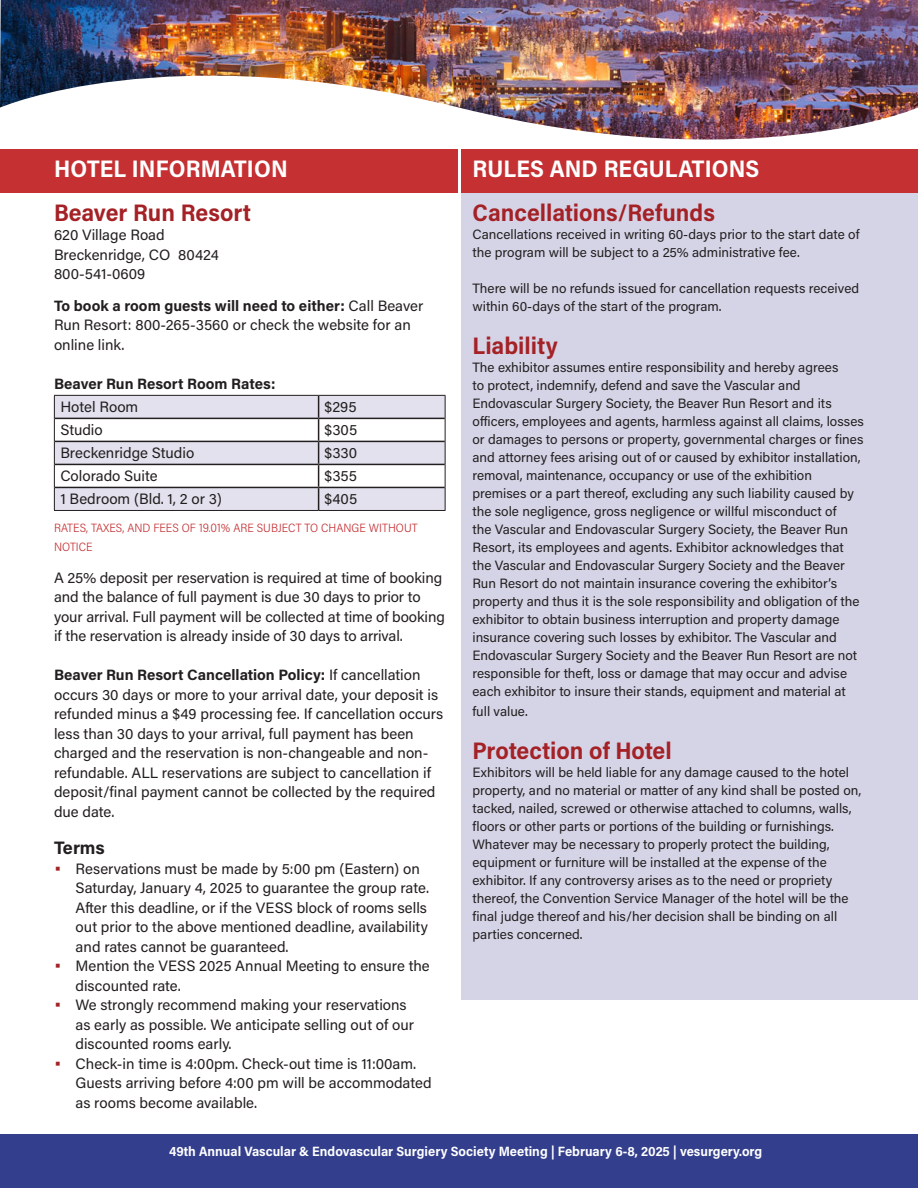
<style>
.page{position:relative;width:918px;height:1188px;background:#fff}
.page>*{position:absolute;margin:0;border:0;box-sizing:border-box;transform-origin:0 0}
.t1{font:700 24px "Acumin Pro Semi Cond";color:#a42126}
.t2{font:700 24px "Acumin Pro Semi Cond";letter-spacing:.005em;color:#fff}
.t3{font:300 21px "Acumin Pro";color:#a42126}
.t4{font:700 18px "Acumin Pro";letter-spacing:-.01em;color:#231f20}
.t5{font:15px/19.5px "Acumin Pro";color:#231f20}
.t6{font:700 15px "Acumin Pro";color:#231f20}
.t7{font:13.5px/18px "Acumin Pro";color:#231f20}
.t8{font:700 13.5px "Acumin Pro Semi Cond";color:#fff}
.t9{font:300 12px/19.5px "Acumin Pro Semi Cond";letter-spacing:.005em;color:#c53033}
.s1{font-weight:700}
</style>
<div class="page">
<div style="left:0;top:1134px;width:918px;height:54px;background:#333f8d"></div>
<img style="left:0;top:0;width:918px;height:140px">
<div style="left:461px;top:192px;width:457px;height:808px;background:#d5d4e6"></div>
<div style="left:461px;top:149px;width:457px;height:43px;background:#c53033"></div>
<div style="left:0;top:149px;width:458px;height:43px;background:#c53033"></div>
<svg style="left:55px;top:396px;width:390px;height:114px;fill:#e2e1ed"></svg>
<hr style="left:54px;top:395px;width:265px;height:1px;background:#231f20">
<hr style="left:319px;top:395px;width:126px;height:1px;background:#231f20">
<svg style="left:54px;top:396px;width:1px;height:114px"></svg>
<svg style="left:445px;top:396px;width:1px;height:114px"></svg>
<hr style="left:54px;top:510px;width:265px;height:1px;background:#231f20">
<hr style="left:319px;top:510px;width:126px;height:1px;background:#231f20">
<hr style="left:55px;top:418px;width:264px;height:1px;background:#231f20">
<hr style="left:319px;top:418px;width:126px;height:1px;background:#231f20">
<hr style="left:55px;top:441px;width:264px;height:1px;background:#231f20">
<hr style="left:319px;top:441px;width:126px;height:1px;background:#231f20">
<hr style="left:55px;top:464px;width:264px;height:1px;background:#231f20">
<hr style="left:319px;top:464px;width:126px;height:1px;background:#231f20">
<hr style="left:55px;top:487px;width:264px;height:1px;background:#231f20">
<hr style="left:319px;top:487px;width:126px;height:1px;background:#231f20">
<svg style="left:318px;top:396px;width:1px;height:114px"></svg>
<p class="t2" style="left:54px;top:152px;width:235px">HOTEL INFORMATION</p>
<p class="t1" style="left:54px;top:196px;width:198px">Beaver Run Resort</p>
<p class="t5" style="left:54px;top:225px;width:112px">620 Village Road</p>
<p class="t5" style="left:178px;top:244px;width:42px">80424</p>
<p class="t5" style="left:54px;top:244px;width:118px">Breckenridge, CO</p>
<p class="t5" style="left:54px;top:264px;width:93px">800-541-0609</p>
<p class="t5" style="left:54px;top:295px;width:371px"><span class="s1">To book a room guests will need to either:</span> Call Beaver<br>Run Resort: 800-265-3560 or check the website for an online link.</p>
<p class="t6" style="left:54px;top:373px;width:223px">Beaver Run Resort Room Rates:</p>
<p class="t5" style="left:325px;top:397px;width:34px">$295</p>
<p class="t5" style="left:60px;top:397px;width:79px">Hotel Room</p>
<p class="t5" style="left:60px;top:420px;width:44px">Studio</p>
<p class="t5" style="left:325px;top:420px;width:34px">$305</p>
<p class="t5" style="left:60px;top:443px;width:135px">Breckenridge Studio</p>
<p class="t5" style="left:325px;top:443px;width:34px">$330</p>
<p class="t5" style="left:60px;top:466px;width:99px">Colorado Suite</p>
<p class="t5" style="left:325px;top:466px;width:34px">$355</p>
<p class="t5" style="left:60px;top:489px;width:163px">1 Bedroom ( B l d 21 ,. o r (3</p>
<p class="t9" style="left:54px;top:517px;width:365px">RATES, TAXES, AND FEES OF 19.01% ARE SUBJECT TO CHANGE WITHOUT<br>NOTICE</p>
<p class="t5" style="left:54px;top:567px;width:393px">A 25% deposit per reservation is required at time of booking and the balance of full payment is due 30 days to prior to your arrival. Full payment will be collected at time of booking if the reservation is already inside of 30 days to arrival.</p>
<p class="t5" style="left:54px;top:665px;width:391px"><span class="s1">Beaver Run Resort Cancellation Policy</span> If<span class="s1">:</span> cancellation occurs 30 days or more to your arrival date, your deposit is refunded minus a $49 processing fee If. cancellation occurs less than 30 days to your arrival, full payment has been</p>
<p class="t5" style="left:54px;top:762px;width:378px">refundable. ALL reservations are subject to cancellation if</p>
<p class="t5" style="left:325px;top:489px;width:34px">$405</p>
<p class="t5" style="left:54px;top:743px;width:376px">charged and the reservation is non-changeable and non-</p>
<p class="t5" style="left:54px;top:782px;width:383px">deposit/final payment cannot be collected by the required due date.</p>
<p class="t4" style="left:54px;top:835px;width:52px">Terms</p>
<p class="t5" style="left:76px;top:858px;width:346px">Reservations must be made by 5:00 pm (Eastern) on</p>
<p class="t3" style="left:54px;top:852px;width:9px">•</p>
<p class="t3" style="left:54px;top:950px;width:9px">•</p>
<p class="t3" style="left:54px;top:989px;width:9px">•</p>
<p class="t3" style="left:54px;top:1047px;width:9px">•</p>
<p class="t5" style="left:76px;top:878px;width:355px">Saturday, January 4, 2025 to guarantee the group rate.<br>After this deadline, or if the VESS block of rooms sells out prior to the above mentioned deadline, availability and rates cannot be guaranteed.</p>
<p class="t5" style="left:76px;top:956px;width:356px">Mention the VESS 2025 Annual Meeting to ensure the</p>
<p class="t5" style="left:76px;top:975px;width:107px">discounted rate.</p>
<p class="t5" style="left:76px;top:995px;width:333px">We strongly recommend making your reservations</p>
<p class="t5" style="left:76px;top:1014px;width:340px">as early as possible. We anticipate selling out of our discounted rooms early.</p>
<p class="t5" style="left:76px;top:1053px;width:342px">Check-in time is 4:00pm. Check-out time is 11:00am.</p>
<p class="t5" style="left:76px;top:1073px;width:357px">Guests arriving before 4:00 pm will be accommodated as rooms become available.</p>
<p class="t2" style="left:472px;top:152px;width:288px">RULES AND REGULATIONS</p>
<p class="t1" style="left:472px;top:196px;width:244px">Cancellations/Refunds</p>
<p class="t7" style="left:472px;top:225px;width:389px">Cancellations received in writing 60‐days prior to the start date of the program will be subject to a 25% administrative fee.</p>
<p class="t7" style="left:472px;top:279px;width:388px">There will be no refunds issued for cancellation requests received within 60‐days of the start of the program.</p>
<p class="t1" style="left:472px;top:329px;width:87px">Liability</p>
<p class="t7" style="left:472px;top:358px;width:393px">The exhibitor assumes entire responsibility and hereby agrees<br>to protect, indemnify, defend and save the Vascular and Endovascular Surgery Society, the Beaver Run Resort and its officers, employees and agents, harmless against all claims, losses or damages to persons or property, governmental charges or fines and attorney fees arising out of or caused by exhibitor installation, removal, maintenance, occupancy or use of the exhibition premises or a part thereof, excluding any such liability caused by the sole negligence, gross negligence or willful misconduct of<br>the Vascular and Endovascular Surgery Society, the Beaver Run Resort, its employees and agents. Exhibitor acknowledges that the Vascular and Endovascular Surgery Society and the Beaver Run Resort do not maintain insurance covering the exhibitor s’ property and thus isit the sole responsibility and obligation of the exhibitor to obtain business interruption and property damage insurance covering such losses by exhibitor. The Vascular and Endovascular Surgery Society and the Beaver Run Resort are not responsible for theft, loss or damage that may occur and advise each exhibitor to insure their stands, equipment and material at</p>
<p class="t7" style="left:472px;top:702px;width:57px">full value.</p>
<p class="t1" style="left:472px;top:734px;width:201px">Protection of Hotel</p>
<p class="t7" style="left:472px;top:763px;width:390px">Exhibitors will be held liable for any damage caused to the hotel property, and no material or matter of any kind shall be posted on, tacked, nailed, screwed or otherwise attached to columns, walls, floors or other parts or portions of the building or furnishings.<br>Whatever may be necessary to properly protect the building, equipment or furniture will be installed at the expense of the exhibitor If. any controversy arises as to the need or propriety thereof, the Convention Service Manager of the hotel will be the final judge thereof and his/her decision shall be binding on all parties concerned.</p>
<p class="t8" style="left:169px;top:1141px;width:595px">49th Annual Vascular &amp; Endovascular Surgiery Society Meeting | February 6-8, 2025 | vesurgery.org</p>
</div>
